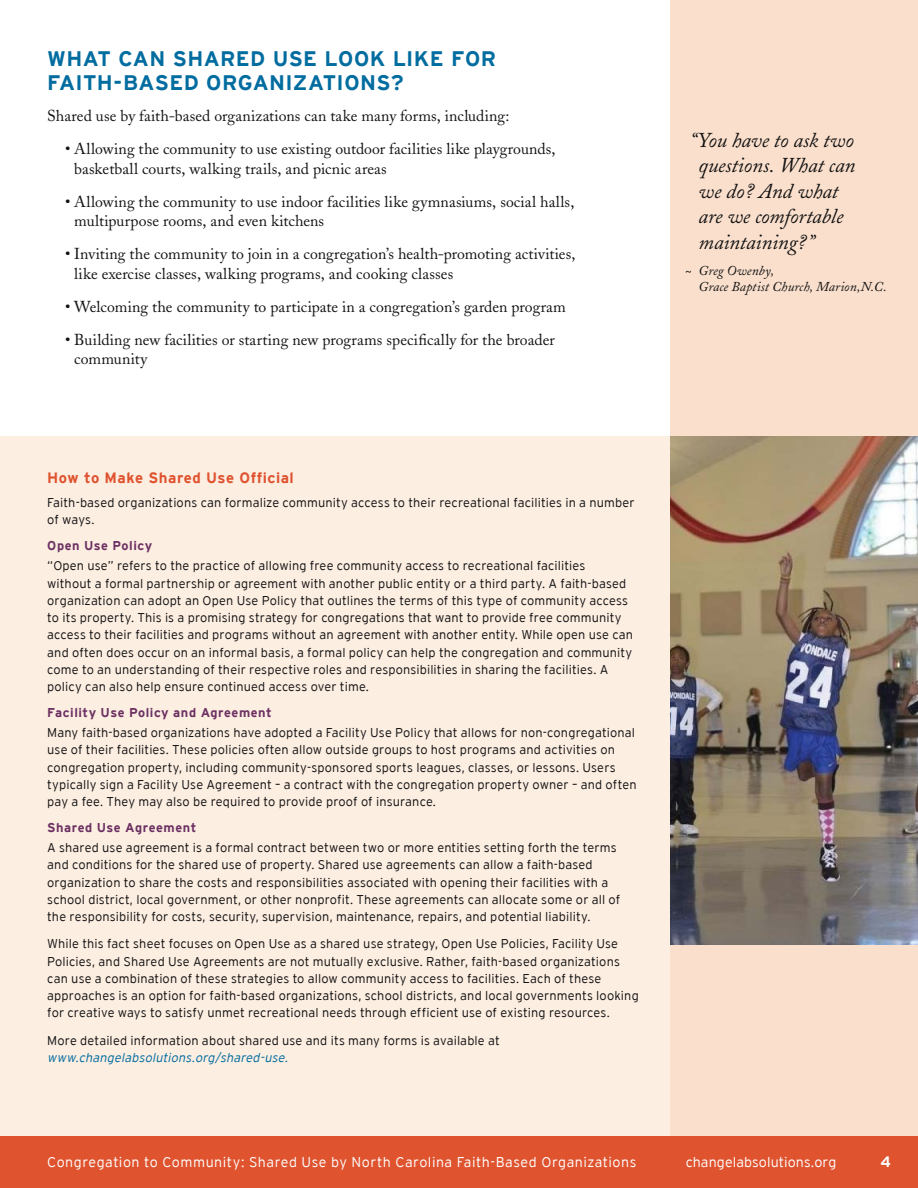
<style>
.page{position:relative;width:918px;height:1188px;background:#fff}
.page>*{position:absolute;margin:0;border:0;box-sizing:border-box;transform-origin:0 0}
.t1{font:italic 21px/25.5px "Adobe Caslon";letter-spacing:-.005em;color:#121212}
.t2{font:700 21px/24px "Interstate";letter-spacing:.015em;color:#006c9f}
.t3{font:15.75px/19.5px "Adobe Caslon";letter-spacing:.005em;color:#121212}
.t4{font:700 15px "Interstate";letter-spacing:.03em;color:#df532f}
.t5{font:700 15px "Interstate";color:#fff}
.t6{font:300 14.25px "Interstate";letter-spacing:.035em;color:#fff}
.t7{font:300 14.25px "Interstate";letter-spacing:.005em;color:#fff}
.t8{font:italic 13.5px/16.5px "Adobe Caslon";letter-spacing:.01em;color:#121212}
.t9{font:300 12.75px/17.2px "Interstate";letter-spacing:.01em;color:#121212}
.t10{font:700 12.75px "Interstate";letter-spacing:.035em;color:#6c3162}
.t11{font:italic 300 12.75px "Interstate";color:#006c9f}
.s1{font-style:normal}
</style>
<div class="page">
<div style="left:0;top:436px;width:675px;height:707px;background:#fdeee2"></div>
<div style="left:671px;top:0;width:247px;height:1140px;background:#fadfcc"></div>
<img style="left:671px;top:436px;width:247px;height:509px">
<div style="left:0;top:1136px;width:918px;height:52px;background:#df532f"></div>
<h1 class="t2" style="left:47px;top:47px;width:450px">What Can Shared Use Look Like for<br>Faith-Based Organ izations?</h1>
<p class="t3" style="left:47px;top:106px;width:464px">Shared use by faith-based organizations can take many forms, including:</p>
<p class="t3" style="left:74px;top:139px;width:483px;text-indent:-9px">• Allowing the community to use existing outdoor facilities like playgrounds, basketball courts, walking trails, and picnic areas</p>
<p class="t3" style="left:74px;top:192px;width:502px;text-indent:-9px">• Allowing the community to use indoor facilities like gymnasiums, social halls, multipurpose rooms, and even kitchens</p>
<p class="t3" style="left:74px;top:244px;width:503px;text-indent:-9px">• Inviting the community to join in a congregation’s health-promoting activities, like exercise classes, walking programs, and cooking classes</p>
<p class="t3" style="left:65px;top:297px;width:502px">• Welcoming the community to participate in a congregation’s garden program</p>
<p class="t3" style="left:74px;top:330px;width:482px;text-indent:-9px">• Building new facilities or starting new programs specifically for the broader community</p>
<p class="t4" style="left:47px;top:470px;width:248px">H ow to M ake Shared Use Official</p>
<p class="t9" style="left:47px;top:494px;width:589px">Faith-based organizations can formalize community access to their recreational facilities in a number of ways.</p>
<p class="t10" style="left:47px;top:538px;width:107px">Open Use Policy</p>
<p class="t9" style="left:47px;top:557px;width:587px">“Open use” refers to the practice of allowing free community access to recreational facilities<br>without a formal partnership or agreement with another public entity or a third party. A faith-based organization can adopt an Open Use Policy that outlines the terms of this type of community access to its property. This is a promising strategy for congregations that want to provide free community access to their facilities and programs without an agreement with another entity. While open use can and often does occur on an informal basis, a formal policy can help the congregation and community come to an understanding of their respective roles and responsibilities in sharing the facilities. A policy can also help ensure continued access over time.</p>
<p class="t10" style="left:47px;top:705px;width:226px">Facility Use Policy and Agreement</p>
<p class="t9" style="left:47px;top:724px;width:591px">Many faith-based organizations have adopted a Facility Use Policy that allows for non-congregational use of their facilities. These policies often allow outside groups to host programs and activities on congregation property, including community-sponsored sports leagues, classes, or lessons. Users typically sign a Facility Use Agreement – a contract with the congregation property owner – and often pay a fee. They may also be required to provide proof of insurance.</p>
<p class="t10" style="left:47px;top:820px;width:151px">Shared Use Agreement</p>
<p class="t9" style="left:47px;top:839px;width:575px">A shared use agreement is a formal contract between two or more entities setting forth the terms and conditions for the shared use of property. Shared use agreements can allow a faith-based organization to share the costs and responsibilities associated with opening their facilities with a school district, local government, or other nonprofit. These agreements can allocate some or all of the responsibility for costs, security, supervision, maintenance, repairs, and potential liability.</p>
<p class="t9" style="left:47px;top:935px;width:593px">While this fact sheet focuses on Open Use as a shared use strategy, Open Use Policies, Facility Use Policies, and Shared Use Agreements are not mutually exclusive. Rather, faith-based organizations can use a combination of these strategies to allow community access to facilities. Each of these approaches is an option for faith-based organizations, school districts, and local governments looking for creative ways to satisfy unmet recreational needs through efficient use of existing resources.</p>
<p class="t9" style="left:47px;top:1031px;width:454px">More detailed information about shared use and its many forms is available at</p>
<p class="t11" style="left:47px;top:1050px;width:245px">www.changelabsolutions.org/shared-use.</p>
<h1 class="t1" style="left:699px;top:128px;width:158px;text-indent:-9px">“You have to ask two questions. What can we do? And what are we comfortable maintaining?”</h1>
<p class="t8" style="left:699px;top:262px;width:190px;text-indent:-14px"><span class="s1">~</span> Greg Owenby,<br>Grace Baptist Church, Marion,N.C.</p>
<p class="t6" style="left:47px;top:1154px;width:591px">Congregation to Community: Shared Use by North Carolina Faith-Based Organizations</p>
<p class="t7" style="left:686px;top:1154px;width:152px">changelabsolutions.org</p>
<p class="t5" style="left:881px;top:1153px;width:12px">4</p>
</div>
